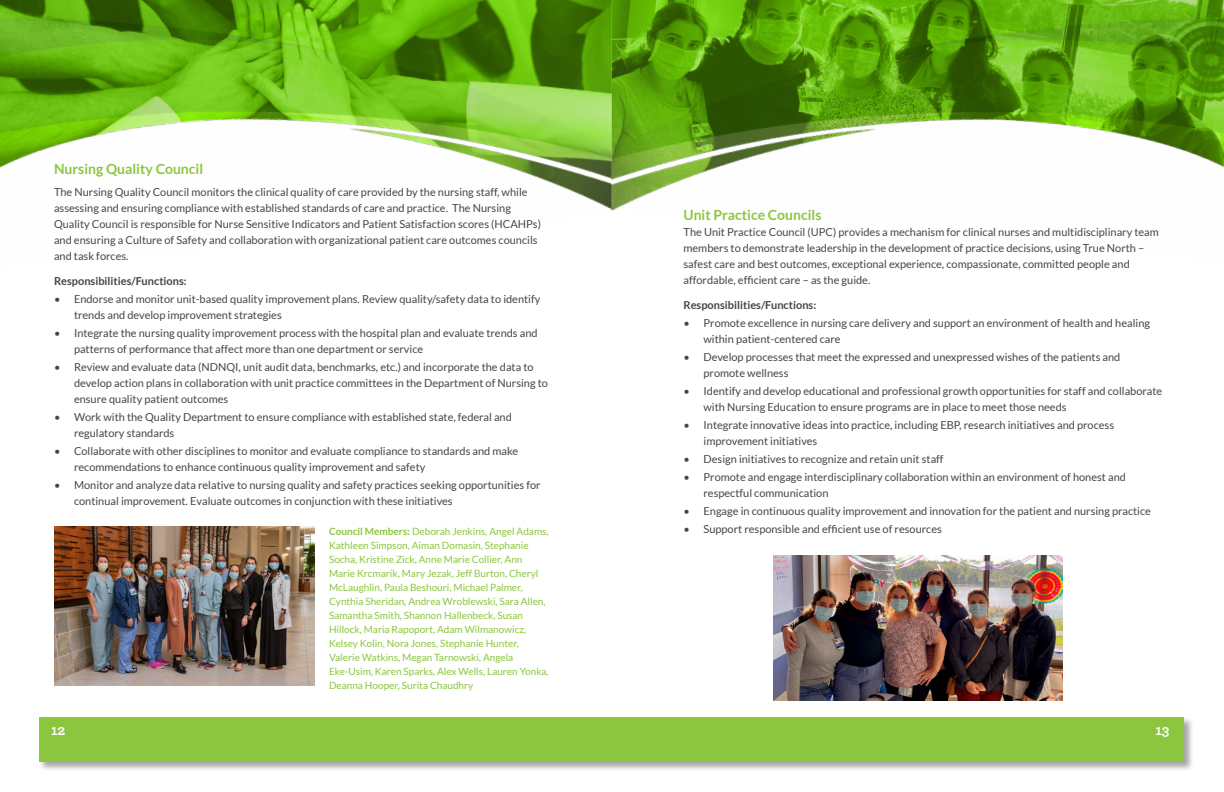
<style>
.page{position:relative;width:1224px;height:792px;background:#fff}
.page>*{position:absolute;margin:0;border:0;box-sizing:border-box;transform-origin:0 0}
.t1{font:700 15px "Archer";color:#fff}
.S1_Green{font:700 14px "Lato";color:#8bc63e}
.Body_1{font:700 14px "Lato";color:#8bc63e}
.Body_1-2{font:11px/16px "Lato";color:#474444}
.S2_Grey{font:700 11px "Lato";color:#474444}
.Body_1-3{font:10px/14px "Lato";color:#8bc63e}
.s1{font-weight:700}
</style>
<div class="page">
<div style="left:39px;top:716px;width:1155px;height:56px;background:#231f20;opacity:.4"></div>
<div style="left:40px;top:717px;width:1144px;height:45px;background:#8bc63e"></div>
<img style="left:54px;top:527px;width:260px;height:158px">
<img style="left:612px;top:0;width:612px;height:211px">
<img style="left:0;top:0;width:612px;height:211px">
<img style="left:774px;top:555px;width:289px;height:145px">
<p class="S1_Green" style="left:54px;top:161px;width:151px">Nursing Quality Council</p>
<p class="Body_1-2" style="left:54px;top:184px;width:489px">The Nursing Quality Council monitors the clinical quality of care provided by the nursing staff, while assessing and ensuring compliance with established standards of care and practice. The Nursing Quality Council is responsible for Nurse Sensitive Indicators and Patient Satisfaction scores (HCAHPs) and ensuring a Culture of Safety and collaboration with organizational patient care outcomes councils and task forces.</p>
<p class="S2_Grey" style="left:54px;top:275px;width:134px">Responsibilities/Functions:</p>
<p class="Body_1-2" style="left:74px;top:291px;width:468px;text-indent:-20px">• Endorse and monitor unit-based quality improvement plans. Review quality/safety data to identify trends and develop improvement strategies</p>
<p class="Body_1-2" style="left:74px;top:325px;width:465px;text-indent:-20px">• Integrate the nursing quality improvement process with the hospital plan and evaluate trends and patterns of performance that affect more than one department or service</p>
<p class="Body_1-2" style="left:74px;top:359px;width:476px;text-indent:-20px">• Review and evaluate data (NDNQI, unit audit data, benchmarks, etc.) and incorporate the data to develop action plans in collaboration with unit practice committees in the Department of Nursing to ensure quality patient outcomes</p>
<p class="Body_1-2" style="left:74px;top:409px;width:439px;text-indent:-20px">• Work with the Quality Department to ensure compliance with established state, federal and regulatory standards</p>
<p class="Body_1-2" style="left:74px;top:443px;width:446px;text-indent:-20px">• Collaborate with other disciplines to monitor and evaluate compliance to standards and make recommendations to enhance continuous quality improvement and safety</p>
<p class="Body_1-2" style="left:74px;top:477px;width:468px;text-indent:-20px">• Monitor and analyze data relative to nursing quality and safety practices seeking opportunities for continual improvement. Evaluate outcomes in conjunction with these initiatives</p>
<p class="Body_1-3" style="left:329px;top:524px;width:221px"><span class="s1">Council Members:</span> Deborah Jenkins, Angel Adams, Kathleen Simpson, Aiman Domasin, Stephanie Socha, Kristine Zick, Anne Marie Collier, Ann Marie Krcmarik, Mary Jezak, Jeff Burton, Cheryl McLaughlin, Paula Beshouri, Michael Palmer, Cynthia Sheridan, Andrea Wroblewski, Sara Allen, Samantha Smith, Shannon Hallenbeck, Susan Hillock, Maria Rapoport, Adam Wilmanowicz, Kelsey Kolin, Nora Jones, Stephanie Hunter, Valerie Watkins, Megan Tarnowski, Angela Eke-Usim, Karen Sparks, Alex Wells, Lauren Yonka, Deanna Hooper, Surita Chaudhry</p>
<p class="Body_1" style="left:684px;top:207px;width:140px">Unit Practice Councils</p>
<p class="Body_1-2" style="left:684px;top:224px;width:477px">The Unit Practice Council (UPC) provides a mechanism for clinical nurses and multidisciplinary team members to demonstrate leadership in the development of practice decisions, using True North – safest care and best outcomes, exceptional experience, compassionate, committed people and affordable, efficient care – as the guide.</p>
<p class="S2_Grey" style="left:684px;top:299px;width:134px">Responsibilities/Functions:</p>
<p class="Body_1-2" style="left:704px;top:315px;width:448px;text-indent:-20px">• Promote excellence in nursing care delivery and support an environment of health and healing within patient-centered care</p>
<p class="Body_1-2" style="left:704px;top:349px;width:418px;text-indent:-20px">• Develop processes that meet the expressed and unexpressed wishes of the patients and promote wellness</p>
<p class="Body_1-2" style="left:704px;top:383px;width:460px;text-indent:-20px">• Identify and develop educational and professional growth opportunities for staff and collaborate with Nursing Education to ensure programs are in place to meet those needs</p>
<p class="Body_1-2" style="left:704px;top:417px;width:412px;text-indent:-20px">• Integrate innovative ideas into practice, including EBP, research initiatives and process improvement initiatives</p>
<p class="Body_1-2" style="left:684px;top:451px;width:262px">• Design initiatives to recognize and retain unit staff</p>
<p class="Body_1-2" style="left:704px;top:469px;width:424px;text-indent:-20px">• Promote and engage interdisciplinary collaboration within an environment of honest and respectful communication</p>
<p class="Body_1-2" style="left:684px;top:503px;width:469px">• Engage in continuous quality improvement and innovation for the patient and nursing practice</p>
<p class="Body_1-2" style="left:684px;top:521px;width:260px">• Support responsible and efficient use of resources</p>
<p class="t1" style="left:51px;top:718px;width:16px">12</p>
<p class="t1" style="left:1155px;top:718px;width:16px">13</p>
</div>
